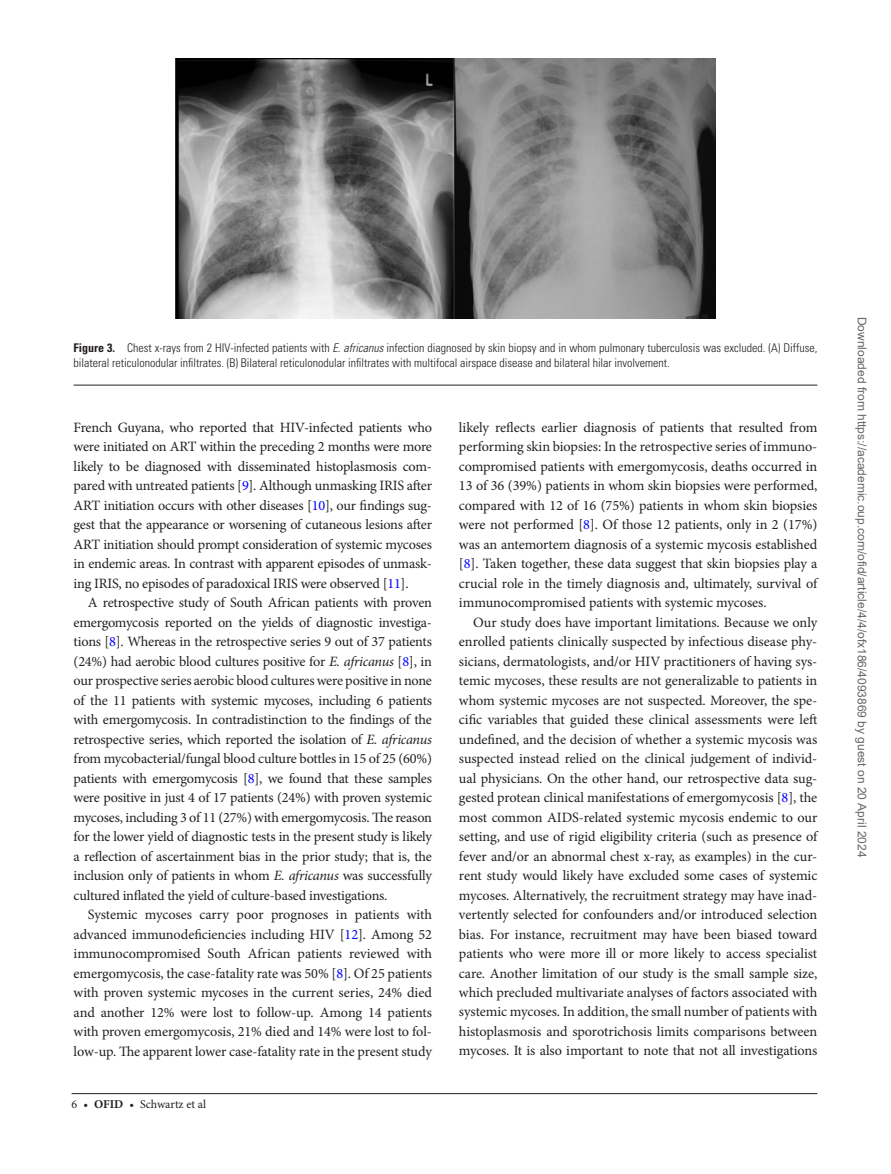
<style>
.page{position:relative;width:891px;height:1174px;background:#fff}
.page>*{position:absolute;margin:0;border:0;box-sizing:border-box;transform-origin:0 0}
.t1{font:14.25px/19.5px "Minion Pro";letter-spacing:-.015em;color:#231f20;text-align:justify}
.t2{font:300 condensed 12px/15px "Univers LT Std";color:#231f20}
.t3{font:12px "Arial";color:#666}
.t4{font:12px "Minion Pro";color:#231f20}
.s1{font-weight:700}
.s2{font-style:italic}
.s3{color:#00f}
</style>
<div class="page">
<hr style="left:72px;top:1093px;width:745px;height:1px;background:#231f20">
<hr style="left:74px;top:385px;width:743px;height:1px;background:#231f20">
<img style="left:175px;top:59px;width:540px;height:260px">
<p class="t2" style="left:74px;top:341px;width:745px"><span class="s1">Figure 3.</span> Chest x-rays from 2 HIV-infected patients with <span class="s2">E. africanus</span> infection diagnosed by skin biopsy and in whom pulmonary tuberculosis was excluded. (A) Diffuse, bilateral reticulonodular infiltrates. (B) Bilateral reticulonodular infiltrates with multifocal airspace disease and bilateral hilar involvement.</p>
<p class="t1" style="left:74px;top:418px;width:360px">French Guyana, who reported that HIV-infected patients who were initiated on ART within the preceding 2 months were more likely to be diagnosed with disseminated histoplasmosis com&shy;pared with untreated patients [<span class="s3">9</span>]. Although unmasking IRIS after ART initiation occurs with other diseases [<span class="s3">10</span>], our findings sug&shy;gest that the appearance or worsening of cutaneous lesions after ART initiation should prompt consideration of systemic mycoses in endemic areas. In contrast with apparent episodes of unmask&shy;ing IRIS, no episodes of paradoxical IRIS were observed [<span class="s3">11</span>].</p>
<p class="t1" style="left:74px;top:593px;width:360px;text-indent:14px">A retrospective study of South African patients with proven emergomycosis reported on the yields of diagnostic investiga&shy;tions [<span class="s3">8</span>]. Whereas in the retrospective series 9 out of 37 patients (24%) had aerobic blood cultures positive for <span class="s2">E. africanus</span> [<span class="s3">8</span>], in our prospective series aerobic blood cultures were positive in none of the 11 patients with systemic mycoses, including 6 patients with emergomycosis. In contradistinction to the findings of the retrospective series, which reported the isolation of <span class="s2">E. africanus </span>from mycobacterial/fungal blood culture bottles in 15 of 25 (60%) patients with emergomycosis [<span class="s3">8</span>], we found that these samples were positive in just 4 of 17 patients (24%) with proven systemic mycoses, including 3 of 11 (27%) with emergomycosis. The reason for the lower yield of diagnostic tests in the present study is likely a reflection of ascertainment bias in the prior study; that is, the inclusion only of patients in whom <span class="s2">E. africanus</span> was successfully cultured inflated the yield of culture-based investigations.</p>
<p class="t1" style="left:74px;top:905px;width:360px;text-indent:14px">Systemic mycoses carry poor prognoses in patients with advanced immunodeficiencies including HIV [<span class="s3">12</span>]. Among 52 immunocompromised South African patients reviewed with emergomycosis, the case-fatality rate was 50% [<span class="s3">8</span>]. Of 25 patients with proven systemic mycoses in the current series, 24% died and another 12% were lost to follow-up. Among 14 patients with proven emergomycosis, 21% died and 14% were lost to fol&shy;low-up. The apparent lower case-fatality rate in the present study</p>
<p class="t4" style="left:72px;top:1096px;width:136px">6 • <span class="s1">OFID</span> • Schwartz et al</p>
<p class="t1" style="left:459px;top:417px;width:360px">likely reflects earlier diagnosis of patients that resulted from performing skin biopsies: In the retrospective series of immuno&shy;compromised patients with emergomycosis, deaths occurred in 13 of 36 (39%) patients in whom skin biopsies were performed, compared with 12 of 16 (75%) patients in whom skin biopsies were not performed [<span class="s3">8</span>]. Of those 12 patients, only in 2 (17%) was an antemortem diagnosis of a systemic mycosis established [<span class="s3">8</span>]. Taken together, these data suggest that skin biopsies play a crucial role in the timely diagnosis and, ultimately, survival of immunocompromised patients with systemic mycoses.</p>
<p class="t1" style="left:459px;top:612px;width:360px;text-indent:14px">Our study does have important limitations. Because we only enrolled patients clinically suspected by infectious disease phy&shy;sicians, dermatologists, and/or HIV practitioners of having sys&shy;temic mycoses, these results are not generalizable to patients in whom systemic mycoses are not suspected. Moreover, the spe&shy;cific variables that guided these clinical assessments were left undefined, and the decision of whether a systemic mycosis was suspected instead relied on the clinical judgement of individ&shy;ual physicians. On the other hand, our retrospective data sug&shy;gested protean clinical manifestations of emergomycosis [<span class="s3">8</span>], the most common AIDS-related systemic mycosis endemic to our setting, and use of rigid eligibility criteria (such as presence of fever and/or an abnormal chest x-ray, as examples) in the cur&shy;rent study would likely have excluded some cases of systemic mycoses. Alternatively, the recruitment strategy may have inad&shy;vertently selected for confounders and/or introduced selection bias. For instance, recruitment may have been biased toward patients who were more ill or more likely to access specialist care. Another limitation of our study is the small sample size, which precluded multivariate analyses of factors associated with systemic mycoses. In addition, the small number of patients with histoplasmosis and sporotrichosis limits comparisons between mycoses. It is also important to note that not all investigations</p>
<p class="t3" style="left:866px;top:317px;width:542px;rotate:90deg">Downloaded from https://academic.oup.com/ofid/article/4/4/ofx186/4093869 by guest on 20 April 2024</p>
</div>
